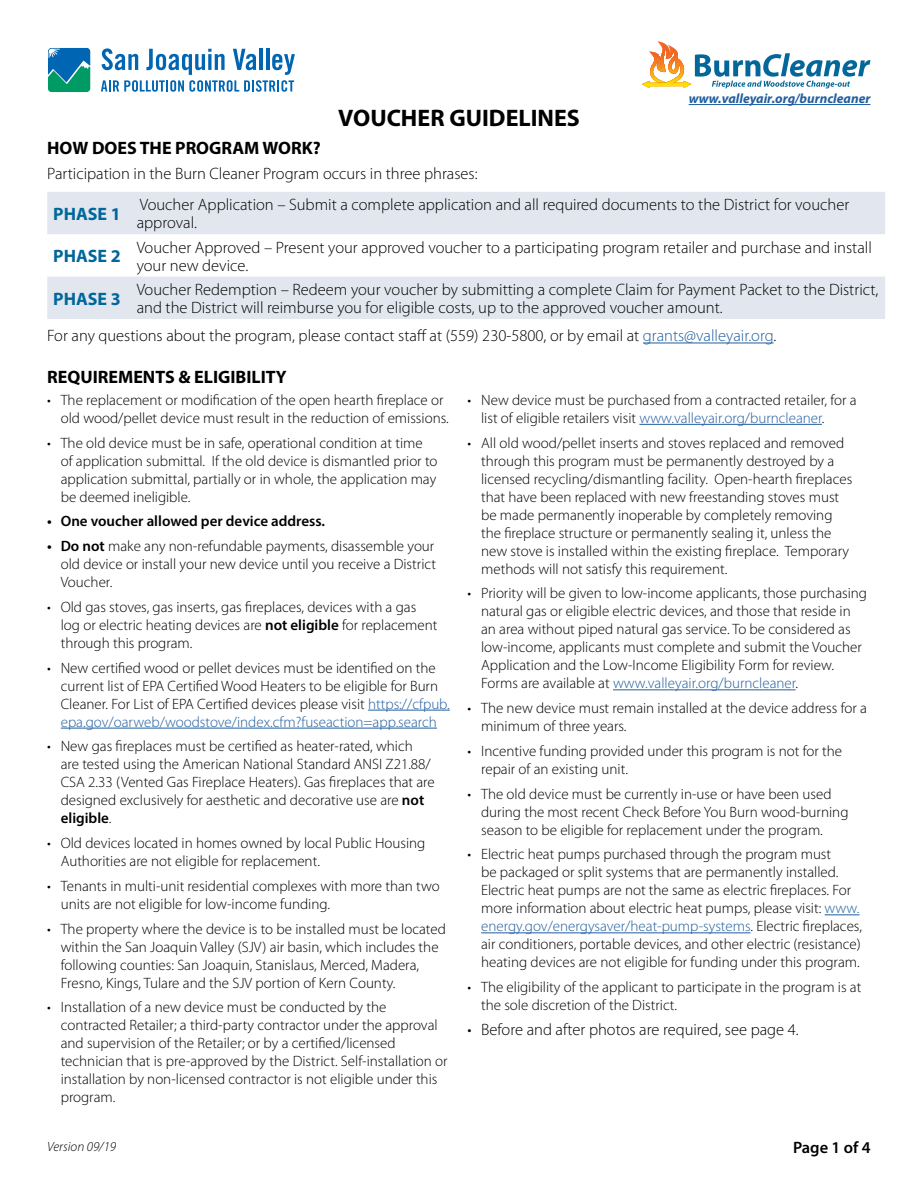
<style>
.page{position:relative;width:918px;height:1188px;background:#fff}
.page>*{position:absolute;margin:0;border:0;box-sizing:border-box;transform-origin:0 0}
.t1{font:700 24px "Myriad Pro";color:#000}
.t2{font:700 18px "Myriad Pro";color:#000}
.t3{font:700 18px "Myriad Pro";color:#00679b}
.t4{font:300 16.5px/18px "Myriad Pro";color:#000}
.t5{font:600 16.5px "Myriad Pro";color:#000}
.t6{font:300 15px/18px "Myriad Pro";color:#000}
.t7{font:600 15px "Myriad Pro";color:#000}
.t8{font:italic 700 13.5px "Myriad Pro";color:#215e9e}
.t9{font:italic 300 13.5px "Myriad Pro";color:#000}
.s1{color:#215e9e}
.s2{font-weight:600}
</style>
<div class="page">
<svg style="left:101px;top:48px;width:194px;height:44px"></svg>
<svg style="left:47px;top:47px;width:44px;height:46px"></svg>
<svg style="left:48px;top:48px;width:42px;height:44px;background:#158799"></svg>
<hr style="left:689px;top:104px;width:181px;height:1px;background:#215e9e">
<hr style="left:642px;top:88px;width:49px;height:1px;background:#fcee21">
<svg style="left:642px;top:41px;width:228px;height:47px"></svg>
<hr style="left:643px;top:343px;width:131px;height:1px;background:#215e9e">
<svg style="left:47px;top:192px;width:838px;height:127px;fill:#e2e6ee"></svg>
<hr style="left:368px;top:710px;width:82px;height:1px;background:#215e9e">
<hr style="left:61px;top:728px;width:376px;height:1px;background:#215e9e">
<hr style="left:639px;top:424px;width:183px;height:1px;background:#215e9e">
<hr style="left:613px;top:689px;width:183px;height:1px;background:#215e9e">
<hr style="left:825px;top:914px;width:34px;height:1px;background:#215e9e">
<hr style="left:481px;top:932px;width:270px;height:1px;background:#215e9e">
<h1 class="t1" style="left:338px;top:102px;width:243px">VOUCHER GUIDELINES</h1>
<p class="t8" style="left:689px;top:90px;width:183px">www.valleyair.org/burncleaner</p>
<p class="t2" style="left:47px;top:137px;width:275px">HOW DOES THE PROGRAM WORK?</p>
<p class="t4" style="left:47px;top:164px;width:432px">Participation in the Burn Cleaner Program occurs in three phrases:</p>
<p class="t3" style="left:53px;top:202px;width:69px">PHASE 1</p>
<p class="t4" style="left:137px;top:196px;width:714px">Voucher Application – Submit a complete application and all required documents to the District for voucher approval.</p>
<p class="t3" style="left:53px;top:244px;width:69px">PHASE 2</p>
<p class="t4" style="left:137px;top:238px;width:737px">Voucher Approved – Present your approved voucher to a participating program retailer and purchase and install your new device.</p>
<p class="t3" style="left:53px;top:287px;width:69px">PHASE 3</p>
<p class="t4" style="left:137px;top:280px;width:743px">Voucher Redemption – Redeem your voucher by submitting a complete Claim for Payment Packet to the District, and the District will reimburse you for eligible costs, up to the approved voucher amount.</p>
<p class="t4" style="left:47px;top:327px;width:731px">For any questions about the program, please contact staff at (559) 230-5800, or by email at <span class="s1">grants@valleyair.org</span>.</p>
<p class="t2" style="left:47px;top:365px;width:241px">REQUIREMENTS &amp; ELIGIBILITY</p>
<p class="t6" style="left:61px;top:391px;width:389px;text-indent:-14px">• The replacement or modification of the open hearth fireplace or old wood/pellet device must result in the reduction of emissions.</p>
<p class="t6" style="left:61px;top:433px;width:378px;text-indent:-14px">• The old device must be in safe, operational condition at time of application submittal. If the old device is dismantled prior to application submittal, partially or in whole, the application may be deemed ineligible.</p>
<p class="t7" style="left:47px;top:512px;width:279px">• One voucher allowed per device address.</p>
<p class="t6" style="left:61px;top:537px;width:377px;text-align:justify;text-indent:-14px"><span class="s2">• Do not</span> make any non-refundable payments, disassemble your old device or install your new device until you receive a District Voucher.</p>
<p class="t6" style="left:61px;top:598px;width:378px;text-indent:-14px">• Old gas stoves, gas inserts, gas fireplaces, devices with a gas log or electric heating devices are <span class="s2">not eligible</span> for replacement through this program.</p>
<p class="t6" style="left:61px;top:658px;width:391px;text-indent:-14px">• New certified wood or pellet devices must be identified on the current list of EPA Certified Wood Heaters to be eligible for Burn Cleaner. For List of EPA Certified devices please visit <span class="s1">https://cfpub. epa.gov/oarweb/woodstove/index.cfm?fuseaction=app.search</span></p>
<p class="t6" style="left:61px;top:737px;width:376px;text-indent:-14px">• New gas fireplaces must be certified as heater-rated, which<br>are tested using the American National Standard ANSI Z21.88/ CSA 2.33 (Vented Gas Fireplace Heaters). Gas fireplaces that are designed exclusively for aesthetic and decorative use are <span class="s2">not eligible</span>.</p>
<p class="t6" style="left:61px;top:834px;width:366px;text-indent:-14px">• Old devices located in homes owned by local Public Housing<br>Authorities are not eligible for replacement.</p>
<p class="t6" style="left:61px;top:877px;width:381px;text-indent:-14px">• Tenants in multi-unit residential complexes with more than two units are not eligible for low-income funding.</p>
<p class="t6" style="left:61px;top:919px;width:387px;text-indent:-14px">• The property where the device is to be installed must be located within the San Joaquin Valley (SJV) air basin, which includes the following counties: San Joaquin, Stanislaus, Merced, Madera, Fresno, Kings, Tulare and the SJV portion of Kern County.</p>
<p class="t6" style="left:61px;top:998px;width:388px;text-indent:-14px">• Installation of a new device must be conducted by the contracted Retailer; a third-party contractor under the approval and supervision of the Retailer; or by a certified/licensed technician that is pre-approved by the District. Self-installation or installation by non-licensed contractor is not eligible under this program.</p>
<p class="t6" style="left:481px;top:391px;width:377px;text-indent:-14px">• New device must be purchased from a contracted retailer, for a list of eligible retailers visit <span class="s1">www.valleyair.org/burncleaner</span>.</p>
<p class="t6" style="left:481px;top:433px;width:373px;text-indent:-14px">• All old wood/pellet inserts and stoves replaced and removed through this program must be permanently destroyed by a licensed recycling/dismantling facility. Open-hearth fireplaces that have been replaced with new freestanding stoves must be made permanently inoperable by completely removing the fireplace structure or permanently sealing it, unless the new stove is installed within the existing fireplace. Temporary methods will not satisfy this requirement.</p>
<p class="t6" style="left:481px;top:584px;width:387px;text-indent:-14px">• Priority will be given to low-income applicants, those purchasing natural gas or eligible electric devices, and those that reside in an area without piped natural gas service. To be considered as low-income, applicants must complete and submit the Voucher Application and the Low-Income Eligibility Form for review.<br>Forms are available at <span class="s1">www.valleyair.org/burncleaner</span>.</p>
<p class="t6" style="left:481px;top:699px;width:387px;text-indent:-14px">• The new device must remain installed at the device address for a minimum of three years.</p>
<p class="t6" style="left:481px;top:742px;width:362px;text-indent:-14px">• Incentive funding provided under this program is not for the repair of an existing unit.</p>
<p class="t6" style="left:481px;top:784px;width:369px;text-indent:-14px">• The old device must be currently in-use or have been used during the most recent Check Before You Burn wood-burning season to be eligible for replacement under the program.</p>
<p class="t6" style="left:481px;top:845px;width:382px;text-indent:-14px">• Electric heat pumps purchased through the program must<br>be packaged or split systems that are permanently installed.<br>Electric heat pumps are not the same as electric fireplaces. For more information about electric heat pumps, please visit: <span class="s1">www. energy.gov/energysaver/heat-pump-systems</span>. Electric fireplaces, air conditioners, portable devices, and other electric (resistance) heating devices are not eligible for funding under this program.</p>
<p class="t6" style="left:481px;top:978px;width:382px;text-indent:-14px">• The eligibility of the applicant to participate in the program is at the sole discretion of the District.</p>
<p class="t4" style="left:468px;top:1020px;width:333px">• Before and after photos are required, see page 4.</p>
<p class="t9" style="left:47px;top:1138px;width:70px">Version 09/19</p>
<p class="t5" style="left:793px;top:1137px;width:79px">Page 1 of 4</p>
</div>
